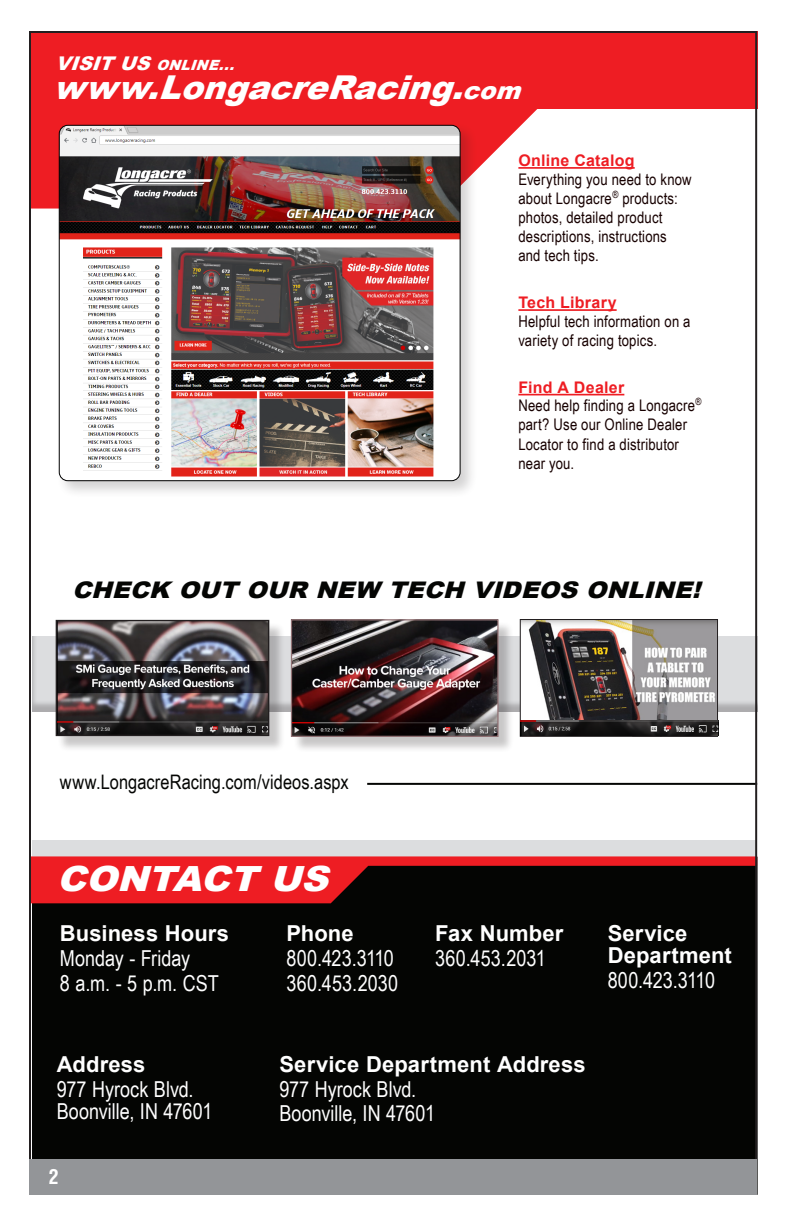
<style>
.page{position:relative;width:792px;height:1224px;background:#fff}
.page>*{position:absolute;margin:0;border:0;box-sizing:border-box;transform-origin:0 0}
.t1{font:italic 900 34.8px "Arial";color:#fff;scale:1.07 1}
.t2{font:italic 900 32.8px "Arial";color:#fff}
.t3{font:italic 900 22.8px "Arial";color:#040503;scale:1.07 1}
.Text{font:22px/22px "Arial Narrow";color:#fff}
.Text-2{font:700 22px/22px "Arial";letter-spacing:.005em;color:#fff}
.Text-3{font:22px "Arial Narrow";letter-spacing:-.02em;color:#fff}
.Text-4{font:20px "Arial Narrow";letter-spacing:.005em;color:#040503}
.t4{font:700 condensed 20px "Helvetica LT Std";color:#fff}
.Text-5{font:16px/19.2px "Arial Narrow";letter-spacing:.01em;color:#170000}
.Text-6{font:700 16px "Arial";letter-spacing:.015em;color:#ee1d23}
.t5{font:italic 900 14.2px "Arial";color:#fff}
.s1{font-size:18.8px}
.s2{font-size:24.6px}
</style>
<div class="page">
<svg style="left:32px;top:109px;width:506px;height:100px;fill:#ee1d23"></svg>
<div style="left:30px;top:32px;width:728px;height:77px;background:#ee1d23"></div>
<div style="left:56px;top:122px;width:422px;height:376px;background:#231f20;opacity:.2"></div>
<img style="left:59px;top:125px;width:401px;height:356px">
<div style="left:59px;top:125px;width:401px;height:356px;border:1px solid #000;border-radius:9px"></div>
<hr style="left:518px;top:167px;width:117px;height:2px;background:#ee1d23">
<hr style="left:518px;top:309px;width:99px;height:2px;background:#ee1d23">
<hr style="left:518px;top:394px;width:106px;height:1px;background:#ee1d23">
<div style="left:32px;top:634px;width:728px;height:78px;background:#231f20;opacity:.25"></div>
<div style="left:58px;top:622px;width:227px;height:130px;background:#231f20;opacity:.25"></div>
<img style="left:58px;top:622px;width:209px;height:112px">
<div style="left:56px;top:620px;width:213px;height:116px;border:1px solid #231f20"></div>
<div style="left:293px;top:621px;width:221px;height:132px;background:#231f20;opacity:.25"></div>
<img style="left:293px;top:621px;width:204px;height:114px">
<div style="left:291px;top:619px;width:208px;height:118px;border:1px solid #917174"></div>
<img style="left:522px;top:621px;width:194px;height:99px">
<div style="left:520px;top:619px;width:198px;height:118px;border:1px solid #231f20"></div>
<img style="left:521px;top:720px;width:197px;height:16px">
<svg style="left:582px;top:634px;width:11px;height:3px"></svg>
<hr style="left:367px;top:783px;width:390px;height:2px;background:#040503">
<div style="left:32px;top:857px;width:726px;height:338px;background:#040503"></div>
<div style="left:32px;top:841px;width:725px;height:19px;background:#dcdddf"></div>
<svg style="left:32px;top:856px;width:722px;height:47px"></svg>
<div style="left:29px;top:1159px;width:728px;height:36px;background:#939598"></div>
<p class="t5" style="left:55px;top:55px;width:187px"><span class="s1">VISITUS</span>ONLINE...</p>
<p class="t2" style="left:53px;top:64px;width:480px">www.LongacreRacing.<span class="s2">com</span></p>
<p class="Text-6" style="left:518px;top:149px;width:118px">Online Catalog</p>
<p class="Text-5" style="left:518px;top:169px;width:175px">Everything you need to know about Longacre<sup>®</sup> products: photos, detailed product descriptions, instructions and tech tips.</p>
<p class="Text-6" style="left:518px;top:291px;width:100px">Tech Library</p>
<p class="Text-5" style="left:518px;top:311px;width:174px">Helpful tech information on a variety of racing topics.</p>
<p class="Text-6" style="left:518px;top:376px;width:107px">Find A Dealer</p>
<p class="Text-5" style="left:518px;top:395px;width:185px">Need help finding a Longacre<sup>® </sup>part? Use our Online Dealer<br>Locator to find a distributor near you.</p>
<p class="t3" style="left:72px;top:573px;width:596px">CHECK OUT OUR NEW TECH VIDEOS ONLINE!</p>
<p class="Text-4" style="left:60px;top:767px;width:290px">www.LongacreRacing.com/videos.aspx</p>
<p class="t1" style="left:57px;top:854px;width:267px">CONTACT US</p>
<p class="Text-2" style="left:60px;top:923px;width:171px">Business Hours</p>
<p class="Text" style="left:60px;top:946px;width:132px">Monday - Friday</p>
<p class="Text" style="left:60px;top:971px;width:160px">8 a.m. - 5 p.m. CST</p>
<p class="Text-2" style="left:287px;top:923px;width:69px">Phone</p>
<p class="Text-3" style="left:287px;top:942px;width:109px">800.423.3110</p>
<p class="Text" style="left:287px;top:971px;width:113px">360.453.2030</p>
<p class="Text-2" style="left:435px;top:923px;width:130px">Fax Number</p>
<p class="Text" style="left:435px;top:946px;width:112px">360.453.2031</p>
<p class="Text-2" style="left:608px;top:923px;width:126px">Service<br>Department</p>
<p class="Text-3" style="left:608px;top:964px;width:109px">800.423.3110</p>
<p class="Text-2" style="left:57px;top:1053px;width:90px">Address</p>
<p class="Text" style="left:57px;top:1077px;width:157px">977 Hyrock Blvd.<br>Boonville, IN 47601</p>
<p class="t4" style="left:49px;top:1164px;width:11px">2</p>
<p class="Text-2" style="left:280px;top:1053px;width:308px">Service Department Address</p>
<p class="Text" style="left:280px;top:1077px;width:138px">977 Hyrock Blvd.</p>
<p class="Text" style="left:280px;top:1102px;width:157px">Boonville, IN 47601</p>
</div>
